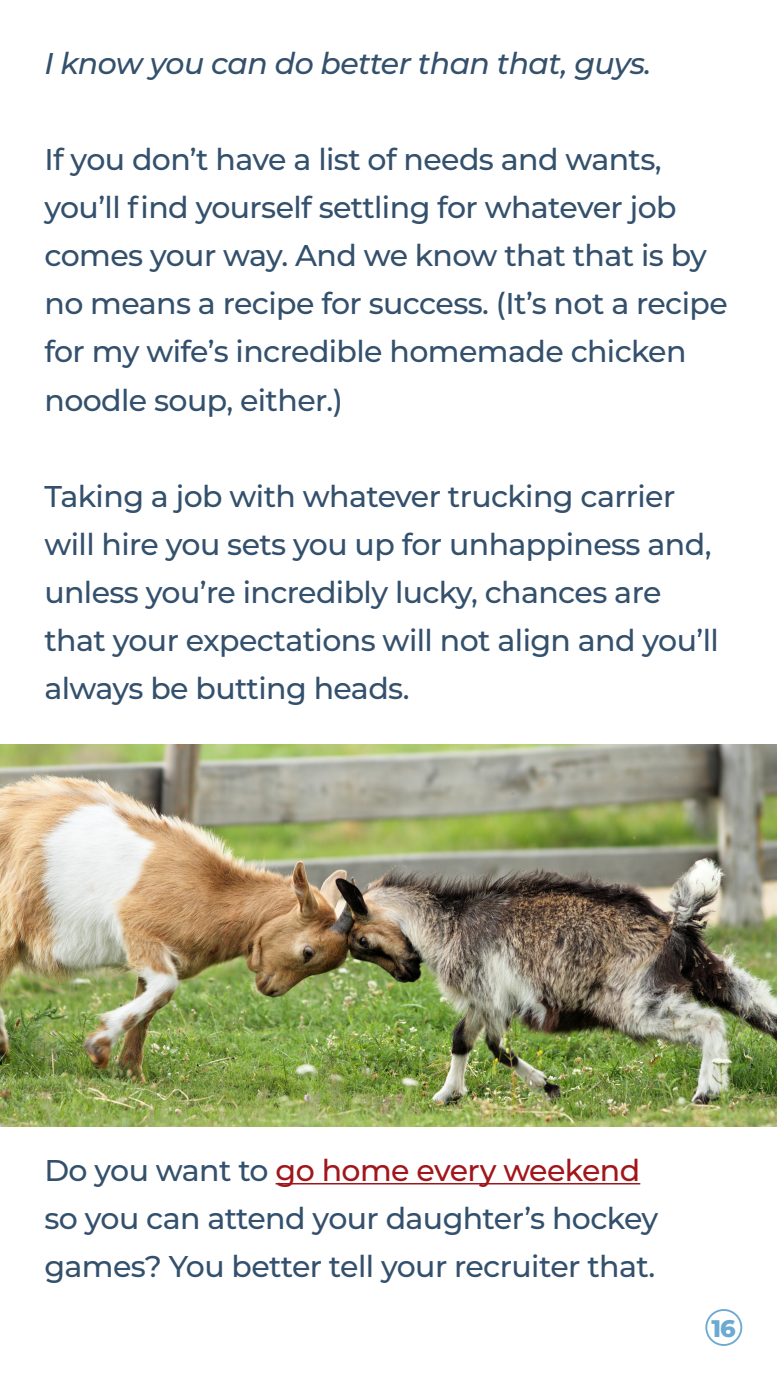
<style>
.page{position:relative;width:777px;height:1380px;background:#fff}
.page>*{position:absolute;margin:0;border:0;box-sizing:border-box;transform-origin:0 0}
.t1{font:500 30px/48.1px "Montserrat";letter-spacing:-.02em;color:#33506c}
.t2{font:italic 500 30px "Montserrat";letter-spacing:-.02em;color:#33506c}
.t3{font:800 24px "Montserrat";color:#6caad1}
.s1{color:#a1161b}
</style>
<div class="page">
<hr style="left:275px;top:1183px;width:365px;height:1px;background:#a1161b">
<img style="left:0;top:744px;width:776px;height:383px">
<div style="left:705px;top:1309px;width:37px;height:37px;border:2px solid #6caad1;border-radius:50%"></div>
<p class="t2" style="left:44px;top:42px;width:608px">I know you can do better than that, guys.</p>
<p class="t1" style="left:44px;top:134px;width:684px">If you don’t have a list of needs and wants, you’ll find yourself settling for whatever job comes your way. And we know that that is by no means a recipe for success. (It’s not a recipe for my wife’s incredible homemade chicken noodle soup, either.)</p>
<p class="t1" style="left:44px;top:471px;width:675px">Taking a job with whatever trucking carrier will hire you sets you up for unhappiness and, unless you’re incredibly lucky, chances are that your expectations will not align and you’ll always be butting heads.</p>
<p class="t1" style="left:44px;top:1145px;width:615px">Do you want to <span class="s1">go home every weekend </span>so you can attend your daughter’s hockey games? You better tell your recruiter that.</p>
<p class="t3" style="left:711px;top:1311px;width:26px">16</p>
</div>
